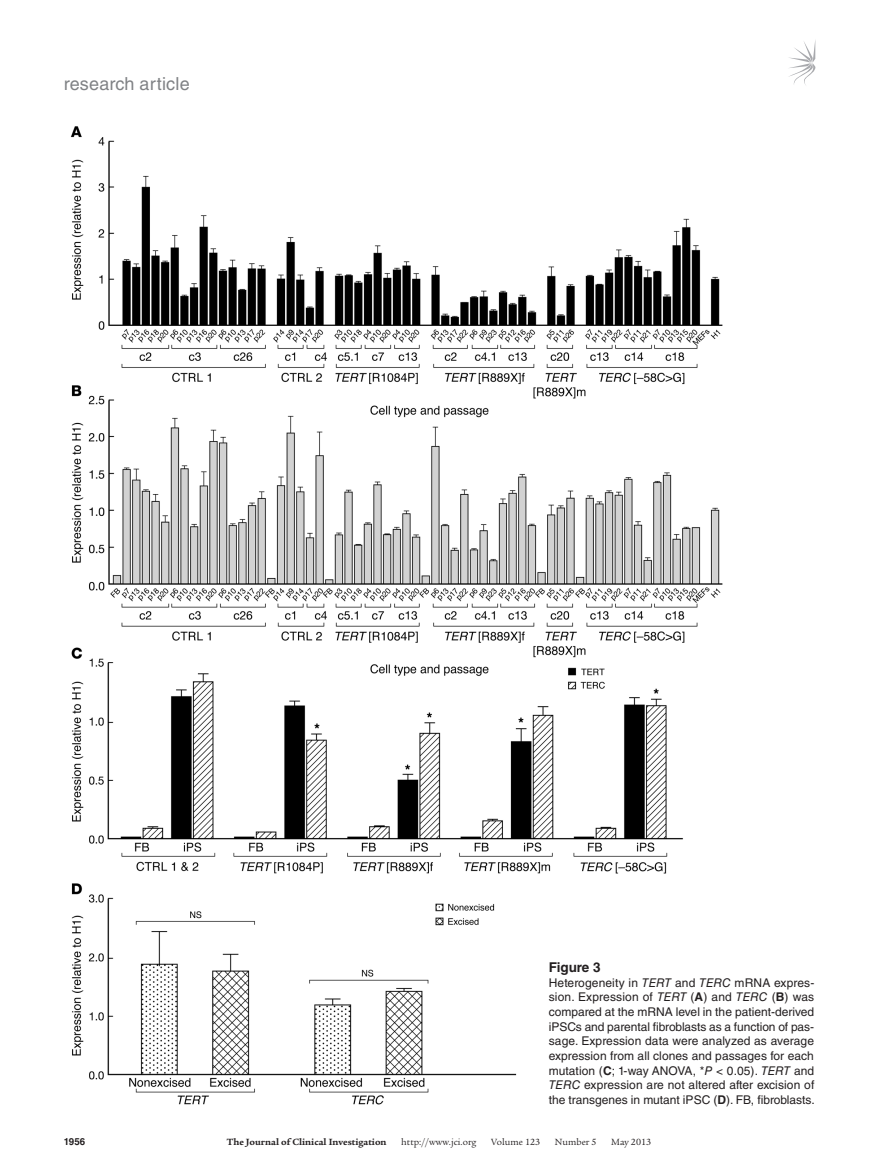
<style>
.page{position:relative;width:878px;height:1175px;background:#fff}
.page>*{position:absolute;margin:0;border:0;box-sizing:border-box;transform-origin:0 0}
.t1{font:18px "Helvetica LT Std";letter-spacing:.01em;color:#808285}
.t2{font:700 13.5px "Helvetica LT Std";color:#231f20}
.t3{font:12px/14.7px "Helvetica LT Std";color:#231f20;text-align:justify}
.t4{font:9.75px "Legacy Serif Std";color:#231f20}
.t5{font:700 9.75px "Legacy Serif Std";color:#231f20}
.t6{font:700 9.75px "Helvetica LT Std";color:#231f20}
.s1{font-style:italic}
.s2{font-weight:700}
</style>
<div class="page">
<svg style="left:789px;top:42px;width:26px;height:43px"></svg>
<img style="left:71px;top:126px;width:652px;height:979px">
<h1 class="t1" style="left:64px;top:73px;width:127px">research article</h1>
<p class="t2" style="left:549px;top:959px;width:53px">Figure 3</p>
<p class="t3" style="left:549px;top:975px;width:267px">Heterogeneity in <span class="s1">TERT</span> and <span class="s1">TERC</span> mRNA expres&shy;sion. Expression of <span class="s1">TERT</span> (<span class="s2">A</span>) and <span class="s1">TERC</span> (<span class="s2">B</span>) was compared at the mRNA level in the patient-derived iPSCs and parental fibroblasts as a function of pas&shy;sage. Expression data were analyzed as average expression from all clones and passages for each mutation (<span class="s2">C</span>; 1-way ANOVA, *<span class="s1">P</span> &lt; 0.05). <span class="s1">TERT</span> and <span class="s1">TERC</span> expression are not altered after excision of the transgenes in mutant iPSC (<span class="s2">D</span>). FB, fibroblasts.</p>
<p class="t6" style="left:64px;top:1135px;width:23px">1956</p>
<p class="t5" style="left:227px;top:1135px;width:161px">The Journal of Clinical Investigation</p>
<p class="t4" style="left:401px;top:1136px;width:77px">http://www.jci.org</p>
<p class="t4" style="left:491px;top:1136px;width:50px">Volume 123</p>
<p class="t4" style="left:555px;top:1136px;width:43px">Number 5</p>
<p class="t4" style="left:611px;top:1136px;width:41px">May 2013</p>
</div>
